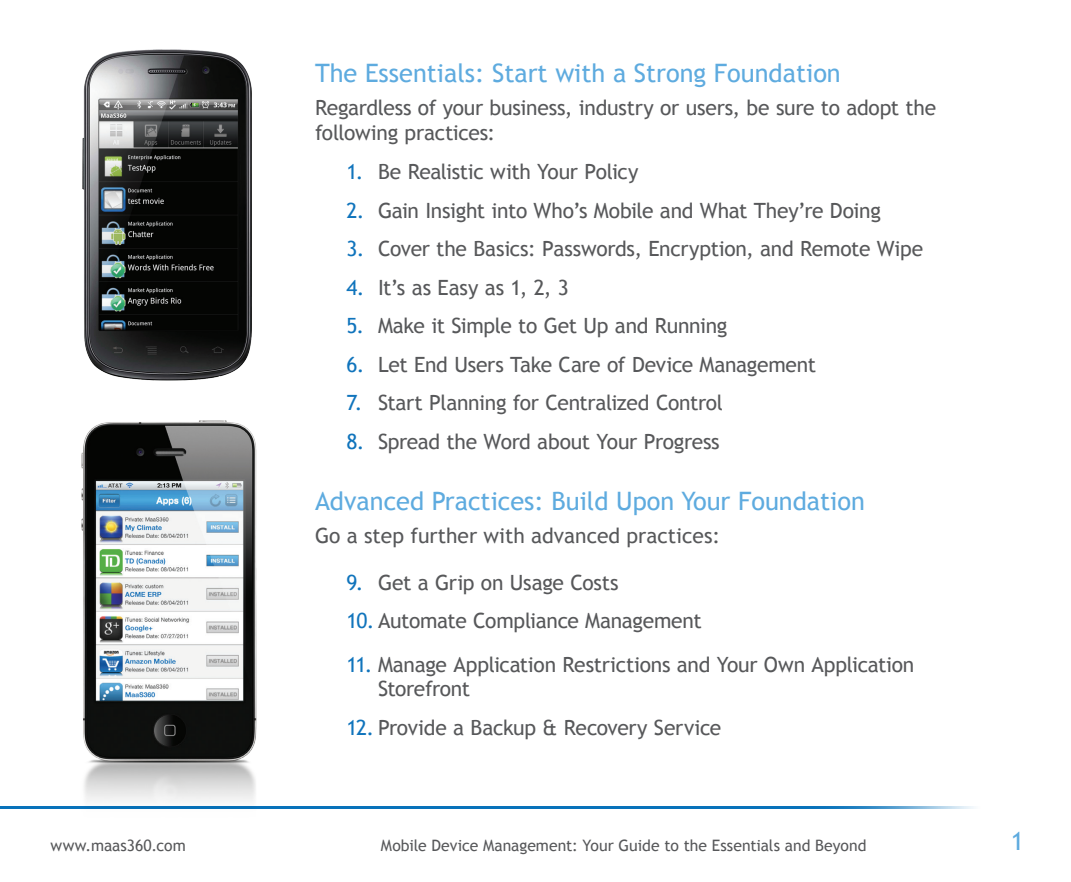
<style>
.page{position:relative;width:1071px;height:882px;background:#fff}
.page>*{position:absolute;margin:0;border:0;box-sizing:border-box;transform-origin:0 0}
.t1{font:25.38px "Trebuchet MS";color:#5eabdf}
.t2{font:21px/25.2px "Trebuchet MS";letter-spacing:-.015em;color:#57585a}
.t3{font:15.75px "Trebuchet MS";color:#57585a}
.s1{color:#1074bc}
</style>
<div class="page">
<img style="left:0;top:806px;width:974px;height:2px">
<img style="left:81px;top:421px;width:176px;height:388px">
<img style="left:82px;top:49px;width:170px;height:332px">
<p class="t1" style="left:315px;top:58px;width:527px">The Essentials: Start with a Strong Foundation</p>
<p class="t2" style="left:315px;top:95px;width:623px">Regardless of your business, industry or users, be sure to adopt the following practices:</p>
<p class="t2" style="left:346px;top:159px;width:294px"><span class="s1">1.</span> Be Realistic with Your Policy</p>
<p class="t2" style="left:346px;top:198px;width:536px"><span class="s1">2.</span> Gain Insight into Who’s Mobile and What They’re Doing</p>
<p class="t2" style="left:346px;top:236px;width:578px"><span class="s1">3.</span> Cover the Basics: Passwords, Encryption, and Remote Wipe</p>
<p class="t2" style="left:346px;top:275px;width:224px"><span class="s1">4.</span> It’s as Easy as 1, 2, 3</p>
<p class="t2" style="left:346px;top:313px;width:382px"><span class="s1">5.</span> Make it Simple to Get Up and Running</p>
<p class="t2" style="left:346px;top:352px;width:471px"><span class="s1">6.</span> Let End Users Take Care of Device Management</p>
<p class="t2" style="left:346px;top:390px;width:378px"><span class="s1">7.</span> Start Planning for Centralized Control</p>
<p class="t2" style="left:346px;top:429px;width:375px"><span class="s1">8.</span> Spread the Word about Your Progress</p>
<p class="t1" style="left:315px;top:486px;width:551px">Advanced Practices: Build Upon Your Foundation</p>
<p class="t2" style="left:315px;top:523px;width:407px">Go a step further with advanced practices:</p>
<p class="t2" style="left:346px;top:570px;width:274px"><span class="s1">9.</span> Get a Grip on Usage Costs</p>
<p class="t2" style="left:346px;top:608px;width:357px"><span class="s1">10.</span> Automate Compliance Management</p>
<p class="t2" style="left:378px;top:653px;width:538px;line-height:24.5px;text-indent:-32px"><span class="s1">11.</span> Manage Application Restrictions and Your Own Application<br>Storefront</p>
<p class="t2" style="left:346px;top:715px;width:376px"><span class="s1">12.</span> Provide a Backup &amp; Recovery Service</p>
<p class="t3" style="left:50px;top:836px;width:137px">www.maas360.com</p>
<p class="t3" style="left:381px;top:836px;width:487px">Mobile Device Management: Your Guide to the Essentials and Beyond</p>
<p class="t1" style="left:1011px;top:826px;width:15px">1</p>
</div>
